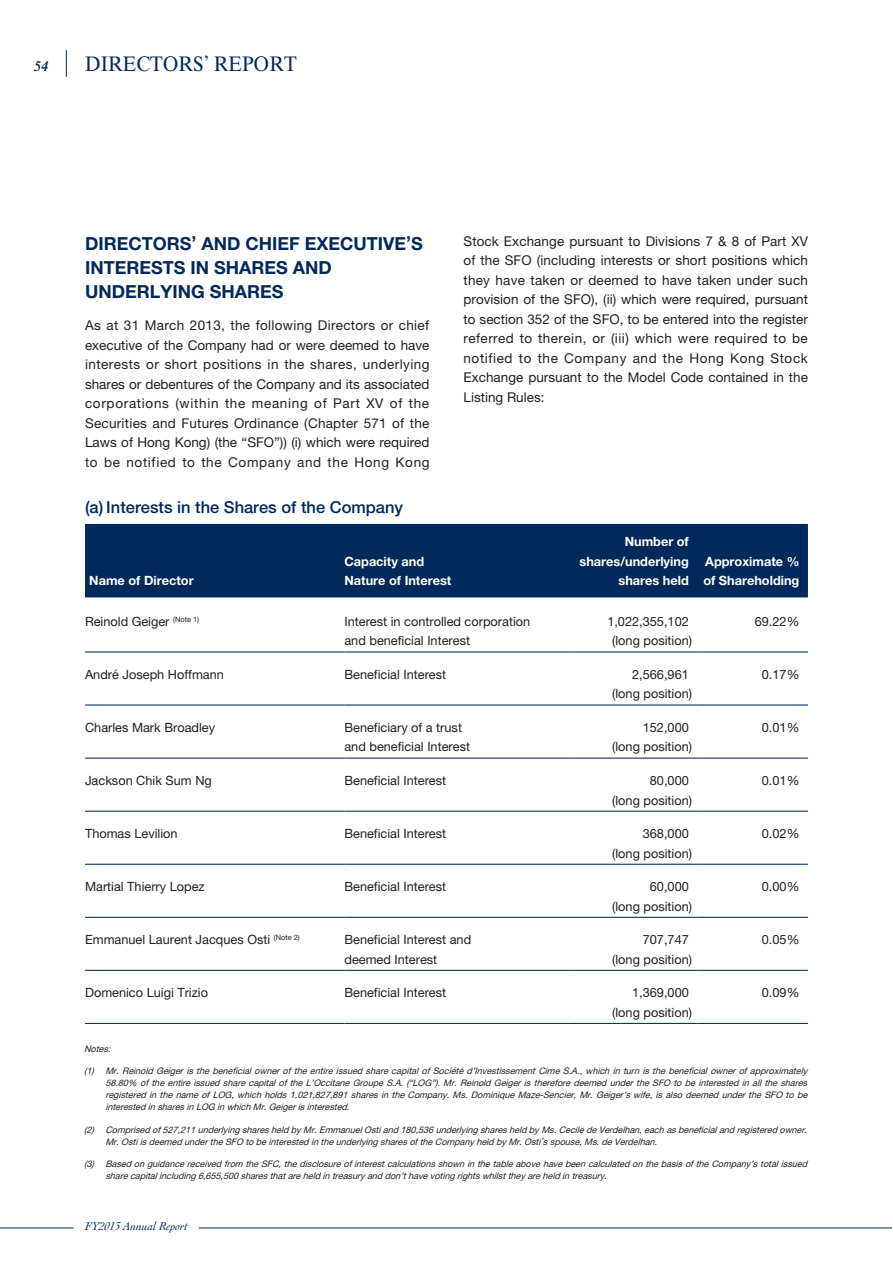
<style>
.page{position:relative;width:893px;height:1263px;background:#fff}
.page>*{position:absolute;margin:0;border:0;box-sizing:border-box;transform-origin:0 0}
.t1{font:21px "Times Ten LT Std";color:#00295c;scale:.9 1}
._3__標題{font:700 18px/24px "Helvetica Neue LT Std";color:#00295c}
._4__副標題{font:500 16.5px "Helvetica Neue LT Std";color:#00295c}
.t2{font:italic 600 14.25px "Times LT Std";color:#00295c}
._1__內文{font:13.5px/19.5px "Helvetica Neue LT Std";color:#231f20;text-align:justify}
._6__表內文{font:12.75px "Helvetica Neue LT Std";color:#231f20}
._6__表內文-2{font:700 12.75px "Helvetica Neue LT Std";color:#fff}
.t3{font:italic 12px "Cochin LT Std";color:#00295c}
._2__附註內文{font:italic 9px/12px "Helvetica Neue LT Std";color:#231f20}
</style>
<div class="page">
<hr style="left:199px;top:1228px;width:693px;height:1px;background:#00295c">
<hr style="left:0;top:1228px;width:74px;height:1px;background:#00295c">
<svg style="left:66px;top:50px;width:1px;height:27px"></svg>
<div style="left:85px;top:524px;width:723px;height:73px;background:#00295c"></div>
<hr style="left:85px;top:651px;width:259px;height:1px;background:#00295c">
<hr style="left:344px;top:651px;width:226px;height:1px;background:#00295c">
<hr style="left:570px;top:651px;width:127px;height:1px;background:#00295c">
<hr style="left:697px;top:651px;width:111px;height:1px;background:#00295c">
<hr style="left:85px;top:704px;width:259px;height:1px;background:#00295c">
<hr style="left:344px;top:704px;width:226px;height:1px;background:#00295c">
<hr style="left:570px;top:704px;width:127px;height:1px;background:#00295c">
<hr style="left:697px;top:704px;width:111px;height:1px;background:#00295c">
<hr style="left:85px;top:757px;width:259px;height:2px;background:#00295c">
<hr style="left:344px;top:757px;width:226px;height:2px;background:#00295c">
<hr style="left:570px;top:757px;width:127px;height:2px;background:#00295c">
<hr style="left:697px;top:757px;width:111px;height:2px;background:#00295c">
<hr style="left:85px;top:811px;width:259px;height:1px;background:#00295c">
<hr style="left:344px;top:811px;width:226px;height:1px;background:#00295c">
<hr style="left:570px;top:811px;width:127px;height:1px;background:#00295c">
<hr style="left:697px;top:811px;width:111px;height:1px;background:#00295c">
<hr style="left:85px;top:864px;width:259px;height:1px;background:#00295c">
<hr style="left:344px;top:864px;width:226px;height:1px;background:#00295c">
<hr style="left:570px;top:864px;width:127px;height:1px;background:#00295c">
<hr style="left:697px;top:864px;width:111px;height:1px;background:#00295c">
<hr style="left:85px;top:917px;width:259px;height:1px;background:#00295c">
<hr style="left:344px;top:917px;width:226px;height:1px;background:#00295c">
<hr style="left:570px;top:917px;width:127px;height:1px;background:#00295c">
<hr style="left:697px;top:917px;width:111px;height:1px;background:#00295c">
<hr style="left:85px;top:970px;width:259px;height:1px;background:#00295c">
<hr style="left:344px;top:970px;width:226px;height:1px;background:#00295c">
<hr style="left:570px;top:970px;width:127px;height:1px;background:#00295c">
<hr style="left:697px;top:970px;width:111px;height:1px;background:#00295c">
<hr style="left:85px;top:1023px;width:259px;height:1px;background:#00295c">
<hr style="left:344px;top:1023px;width:226px;height:1px;background:#00295c">
<hr style="left:570px;top:1023px;width:127px;height:1px;background:#00295c">
<hr style="left:697px;top:1023px;width:111px;height:1px;background:#00295c">
<p class="t2" style="left:34px;top:58px;width:16px">54</p>
<h1 class="t1" style="left:85px;top:51px;width:237px">DIRECTORS’ REPORT</h1>
<p class="_3__標題" style="left:85px;top:231px;width:339px">DIRECTORS’ AND CHIEF EXECUTIVE’S<br>INTERESTS IN SHARES AND<br>UNDERLYING SHARES</p>
<p class="_1__內文" style="left:85px;top:315px;width:346px">As at 31 March 2013, the following Directors or chief executive of the Company had or were deemed to have interests or short positions in the shares, underlying shares or debentures of the Company and its associated corporations (within the meaning of Part XV of the Securities and Futures Ordinance (Chapter 571 of the Laws of Hong Kong) (the “SFO”)) (i) which were required to be notified to the Company and the Hong Kong</p>
<p class="_4__副標題" style="left:85px;top:498px;width:320px">(a) Interests in the Shares of the Company</p>
<p class="_1__內文" style="left:463px;top:231px;width:346px">Stock Exchange pursuant to Divisions 7 &amp; 8 of Part XV of the SFO (including interests or short positions which they have taken or deemed to have taken under such provision of the SFO), (ii) which were required, pursuant to section 352 of the SFO, to be entered into the register referred to therein, or (iii) which were required to be notified to the Company and the Hong Kong Stock Exchange pursuant to the Model Code contained in the Listing Rules:</p>
<p class="_6__表內文-2" style="left:625px;top:534px;width:66px">Number of</p>
<p class="_6__表內文-2" style="left:344px;top:553px;width:81px">Capacity and</p>
<p class="_6__表內文-2" style="left:580px;top:553px;width:111px">shares/underlying</p>
<p class="_6__表內文-2" style="left:705px;top:553px;width:96px">Approximate %</p>
<p class="_6__表內文-2" style="left:89px;top:573px;width:106px">Name of Director</p>
<p class="_6__表內文-2" style="left:344px;top:573px;width:108px">Nature of Interest</p>
<p class="_6__表內文-2" style="left:618px;top:573px;width:72px">shares held</p>
<p class="_6__表內文-2" style="left:703px;top:573px;width:98px">of Shareholding</p>
<p class="_6__表內文" style="left:85px;top:614px;width:116px">Reinold Geiger <sup>(Note</sup> <sup>1)</sup></p>
<p class="_6__表內文" style="left:344px;top:614px;width:187px">Interest in controlled corporation</p>
<p class="_6__表內文" style="left:607px;top:614px;width:83px">1,022,355,102</p>
<p class="_6__表內文" style="left:755px;top:614px;width:46px">69.22%</p>
<p class="_6__表內文" style="left:344px;top:633px;width:127px">and beneficial Interest</p>
<p class="_6__表內文" style="left:612px;top:633px;width:82px">(long position)</p>
<p class="_6__表內文" style="left:85px;top:667px;width:140px">André Joseph Hoffmann</p>
<p class="_6__表內文" style="left:344px;top:667px;width:103px">Beneficial Interest</p>
<p class="_6__表內文" style="left:632px;top:667px;width:58px">2,566,961</p>
<p class="_6__表內文" style="left:762px;top:667px;width:39px">0.17%</p>
<p class="_6__表內文" style="left:612px;top:686px;width:82px">(long position)</p>
<p class="_6__表內文" style="left:85px;top:720px;width:132px">Charles Mark Broadley</p>
<p class="_6__表內文" style="left:344px;top:720px;width:119px">Beneficiary of a trust</p>
<p class="_6__表內文" style="left:643px;top:720px;width:48px">152,000</p>
<p class="_6__表內文" style="left:762px;top:720px;width:39px">0.01%</p>
<p class="_6__表內文" style="left:344px;top:739px;width:127px">and beneficial Interest</p>
<p class="_6__表內文" style="left:612px;top:739px;width:82px">(long position)</p>
<p class="_6__表內文" style="left:85px;top:773px;width:128px">Jackson Chik Sum Ng</p>
<p class="_6__表內文" style="left:344px;top:773px;width:103px">Beneficial Interest</p>
<p class="_6__表內文" style="left:650px;top:773px;width:40px">80,000</p>
<p class="_6__表內文" style="left:762px;top:773px;width:39px">0.01%</p>
<p class="_6__表內文" style="left:612px;top:792px;width:82px">(long position)</p>
<p class="_6__表內文" style="left:85px;top:826px;width:94px">Thomas Levilion</p>
<p class="_6__表內文" style="left:344px;top:826px;width:103px">Beneficial Interest</p>
<p class="_6__表內文" style="left:643px;top:826px;width:48px">368,000</p>
<p class="_6__表內文" style="left:762px;top:826px;width:39px">0.02%</p>
<p class="_6__表內文" style="left:612px;top:845px;width:82px">(long position)</p>
<p class="_6__表內文" style="left:85px;top:879px;width:121px">Martial Thierry Lopez</p>
<p class="_6__表內文" style="left:344px;top:879px;width:103px">Beneficial Interest</p>
<p class="_6__表內文" style="left:650px;top:879px;width:40px">60,000</p>
<p class="_6__表內文" style="left:762px;top:879px;width:39px">0.00%</p>
<p class="_6__表內文" style="left:612px;top:898px;width:82px">(long position)</p>
<p class="_6__表內文" style="left:85px;top:932px;width:216px">Emmanuel Laurent Jacques Osti <sup>(Note</sup> <sup>2)</sup></p>
<p class="_6__表內文" style="left:344px;top:932px;width:128px">Beneficial Interest and</p>
<p class="_6__表內文" style="left:643px;top:932px;width:48px">707,747</p>
<p class="_6__表內文" style="left:762px;top:932px;width:39px">0.05%</p>
<p class="_6__表內文" style="left:344px;top:951px;width:94px">deemed Interest</p>
<p class="_6__表內文" style="left:612px;top:951px;width:82px">(long position)</p>
<p class="_6__表內文" style="left:85px;top:985px;width:125px">Domenico Luigi Trizio</p>
<p class="_6__表內文" style="left:344px;top:985px;width:103px">Beneficial Interest</p>
<p class="_6__表內文" style="left:632px;top:985px;width:58px">1,369,000</p>
<p class="_6__表內文" style="left:762px;top:985px;width:39px">0.09%</p>
<p class="_6__表內文" style="left:612px;top:1004px;width:82px">(long position)</p>
<p class="_2__附註內文" style="left:84px;top:1042px;width:31px">Notes:</p>
<p class="_2__附註內文" style="left:105px;top:1065px;width:706px;text-align:justify;text-indent:-21px">(1) Mr. Reinold Geiger is the beneficial owner of the entire issued share capital of Société d’Investissement Cime S.A., which in turn is the beneficial owner of approximately 58.80% of the entire issued share capital of the L’Occitane Groupe S.A. (“LOG”). Mr. Reinold Geiger is therefore deemed under the SFO to be interested in all the shares registered in the name of LOG, which holds 1,021,827,891 shares in the Company. Ms. Dominique Maze-Sencier, Mr. Geiger’s wife, is also deemed under the SFO to be interested in shares in LOG in which Mr. Geiger is interested.</p>
<p class="_2__附註內文" style="left:105px;top:1123px;width:706px;text-indent:-21px">(2) Comprised of 527,211 underlying shares held by Mr. Emmanuel Osti and 180,536 underlying shares held by Ms. Cecile de Verdelhan, each as beneficial and registered owner.<br>Mr. Osti is deemed under the SFO to be interested in the underlying shares of the Company held by Mr. Osti’s spouse, Ms. de Verdelhan.</p>
<p class="_2__附註內文" style="left:105px;top:1158px;width:706px;text-indent:-21px">(3) Based on guidance received from the SFC, the disclosure of interest calculations shown in the table above have been calculated on the basis of the Company’s total issued share capital including 6,655,500 shares that are held in treasury and don’t have voting rights whilst they are held in treasury.</p>
<h3 class="t3" style="left:85px;top:1220px;width:104px">FY2013 Annual Report</h3>
</div>
